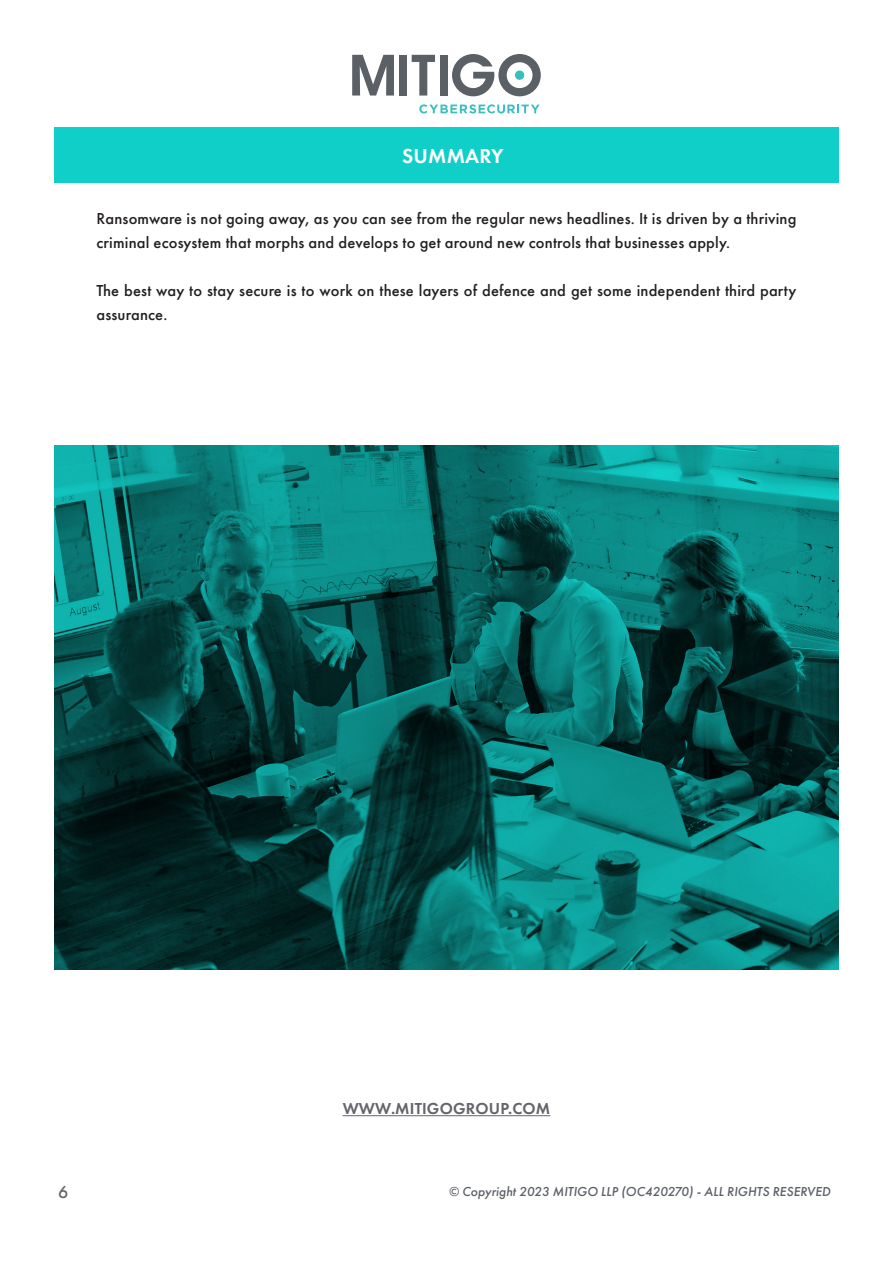
<style>
.page{position:relative;width:893px;height:1263px;background:#fff}
.page>*{position:absolute;margin:0;border:0;box-sizing:border-box;transform-origin:0 0}
.t1{font:600 21px "Futura PT";letter-spacing:.01em;color:#fff}
.t2{font:500 18px "Futura PT";color:#63656a}
.t3{font:500 16.5px/24px "Futura PT";letter-spacing:.01em;color:#231f20}
.t4{font:600 16.5px "Futura PT";letter-spacing:.01em;color:#63656a}
.t5{font:italic 500 13.5px "Futura PT";color:#5b5f66}
</style>
<div class="page">
<div style="left:54px;top:128px;width:785px;height:55px;background:#10cfc9"></div>
<img style="left:54px;top:446px;width:785px;height:523px">
<svg style="left:352px;top:55px;width:42px;height:41px"></svg>
<div style="left:399px;top:55px;width:8px;height:41px;background:#5b5f66"></div>
<svg style="left:412px;top:55px;width:23px;height:41px"></svg>
<div style="left:440px;top:55px;width:8px;height:41px;background:#5b5f66"></div>
<svg style="left:452px;top:54px;width:89px;height:42px"></svg>
<div style="left:515px;top:70px;width:9px;height:10px;background:#38bfbd;border-radius:50%"></div>
<svg style="left:419px;top:104px;width:121px;height:9px"></svg>
<hr style="left:343px;top:1115px;width:207px;height:1px;background:#63656a">
<p class="t1" style="left:402px;top:143px;width:103px">SUMMARY</p>
<p class="t3" style="left:97px;top:207px;width:701px">Ransomware is not going away, as you can see from the regular news headlines. It is driven by a thriving criminal ecosystem that morphs and develops to get around new controls that businesses apply.</p>
<p class="t3" style="left:97px;top:279px;width:701px">The best way to stay secure is to work on these layers of defence and get some independent third party assurance.</p>
<p class="t4" style="left:343px;top:1098px;width:209px">WWW.MITIGOGROUP.COM</p>
<p class="t2" style="left:58px;top:1181px;width:12px">6</p>
<p class="t5" style="left:449px;top:1183px;width:383px">© Copyright 2023 MITIGO LLP (OC420270) - ALL RIGHTS RESERVED</p>
</div>
